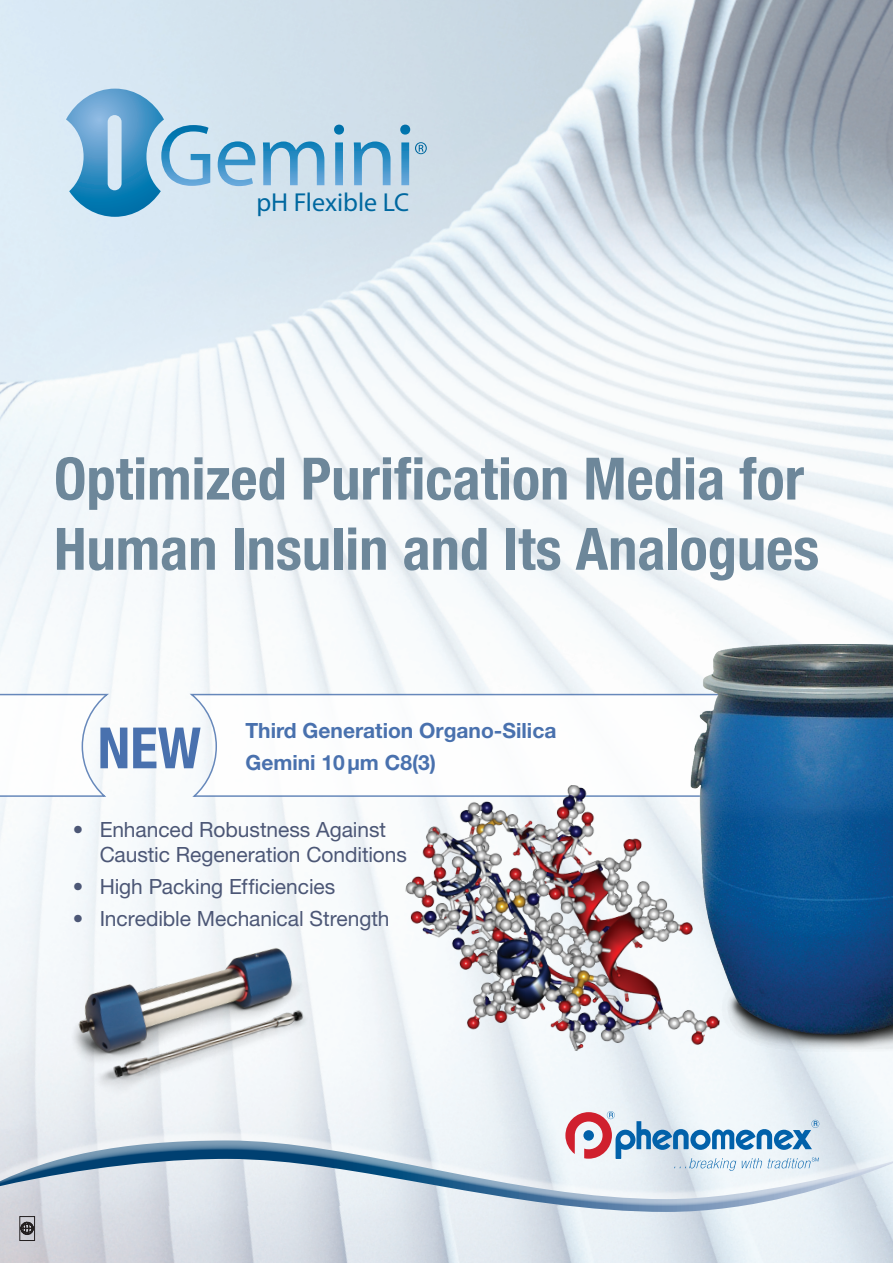
<style>
.page{position:relative;width:893px;height:1263px;background:#fff}
.page>*{position:absolute;margin:0;border:0;box-sizing:border-box;transform-origin:0 0}
.Pure_Title{font:700 condensed 58.5px/70.2px "Helvetica Neue LT Std";color:#6d879a}
.Pure__Header{font:700 condensed 57px "Helvetica Neue LT Std";color:#4971ae}
.t1{font:26.1px "Myriad Pro";color:#0068a0}
.t2{font:21px/25.2px "Helvetica Neue LT Std";letter-spacing:-.005em;color:#4c5776}
.Pure__Subhead{font:700 21px "Helvetica Neue LT Std";color:#4971ae}
</style>
<div class="page">
<img style="left:0;top:0;width:893px;height:1263px">
<svg style="left:66px;top:89px;width:144px;height:128px;background:#8abcdb"></svg>
<svg style="left:218px;top:141px;width:37px;height:45px;background:#8abddc"></svg>
<svg style="left:263px;top:141px;width:61px;height:44px;background:#8cbedb"></svg>
<svg style="left:334px;top:125px;width:10px;height:60px"></svg>
<svg style="left:354px;top:141px;width:36px;height:44px;background:#85b9d9"></svg>
<svg style="left:400px;top:125px;width:27px;height:60px;background:#9fc5db"></svg>
<svg style="left:0;top:1205px;width:893px;height:7px;background:#cdd7e2"></svg>
<div style="left:0;top:1130px;width:893px;height:75px;background:#fff;opacity:.5"></div>
<svg style="left:565px;top:1111px;width:254px;height:60px"></svg>
<img style="left:35px;top:894px;width:287px;height:210px">
<svg style="left:0;top:692px;width:691px;height:105px"></svg>
<img style="left:393px;top:777px;width:346px;height:281px">
<img style="left:691px;top:645px;width:202px;height:410px">
<img style="left:71px;top:998px;width:248px;height:116px">
<div style="left:20px;top:1216px;width:15px;height:25px;border:1px solid #231f20"></div>
<svg style="left:21px;top:1222px;width:13px;height:13px"></svg>
<p class="t1" style="left:256px;top:187px;width:154px">pH Flexible LC</p>
<p class="Pure_Title" style="left:54px;top:443px;width:767px">Optimized Purification Media for<br>Human Insulin and Its Analogues</p>
<p class="Pure__Header" style="left:98px;top:713px;width:105px">NEW</p>
<p class="Pure__Subhead" style="left:245px;top:718px;width:313px">Third Generation Organo-Silica</p>
<p class="Pure__Subhead" style="left:245px;top:749px;width:192px">Gemini 10µm C8(3)</p>
<p class="t2" style="left:100px;top:816px;width:309px;text-indent:-27px">• Enhanced Robustness Against<br>Caustic Regeneration Conditions</p>
<p class="t2" style="left:73px;top:873px;width:264px">• High Packing Efficiencies</p>
<p class="t2" style="left:73px;top:905px;width:318px">• Incredible Mechanical Strength</p>
</div>
